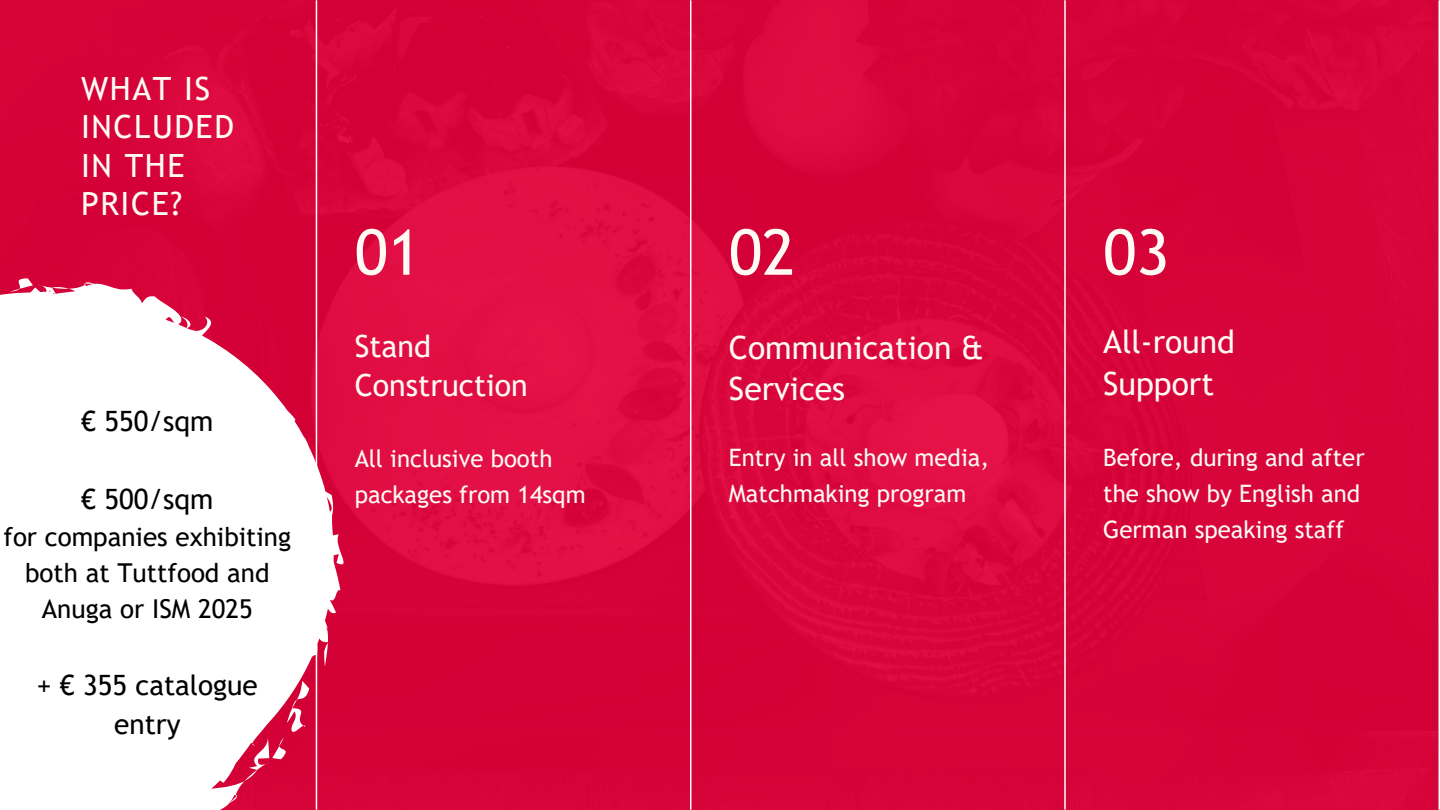
<style>
.page{position:relative;width:1440px;height:810px;background:#fff}
.page>*{position:absolute;margin:0;border:0;box-sizing:border-box;transform-origin:0 0}
.t1{font:63.2px "Trebuchet MS";color:#fffaf4}
.t2{font:32px/41.2px "Trebuchet MS";color:#fffaf4}
.t3{font:32px/38.2px "Trebuchet MS";letter-spacing:.05em;color:#fffaf4}
.t4{font:30.5px "Trebuchet MS";color:#fffaf4}
.t5{font:28px/39px "Trebuchet MS";color:#000;text-align:center}
.t6{font:26px/36px "Trebuchet MS";color:#000;text-align:center}
.t7{font:24px/36px "Trebuchet MS";color:#fffaf4}
</style>
<div class="page">
<img style="left:0;top:0;width:1440px;height:810px">
<hr style="left:316px;top:1px;width:1px;height:808px;background:#fff">
<hr style="left:690px;top:1px;width:1px;height:808px;background:#fff">
<hr style="left:1064px;top:1px;width:2px;height:808px;background:#fff">
<hr style="left:1438px;top:1px;width:2px;height:808px;background:#fff">
<svg style="left:85px;top:281px;width:10px;height:3px"></svg>
<svg style="left:10px;top:278px;width:32px;height:6px"></svg>
<svg style="left:0;top:284px;width:344px;height:526px"></svg>
<p class="t3" style="left:81px;top:70px;width:154px">WHAT IS<br>INCLUDED<br>IN THE<br>PRICE?</p>
<p class="t5" style="left:81px;top:401px;width:134px">€ 550/sqm</p>
<p class="t5" style="left:81px;top:479px;width:134px">€ 500/sqm</p>
<p class="t6" style="left:3px;top:519px;width:289px">for companies exhibiting both at Tuttfood and<br>Anuga or ISM 2025</p>
<h2 class="t5" style="left:37px;top:665px;width:222px">+ € 355 catalogue entry</h2>
<p class="t1" style="left:355px;top:215px;width:68px">01</p>
<h3 class="t1" style="left:729px;top:215px;width:68px">02</h3>
<h3 class="t1" style="left:1103px;top:215px;width:68px">03</h3>
<h1 class="t4" style="left:355px;top:328px;width:78px">Stand</h1>
<p class="t4" style="left:355px;top:367px;width:175px">Construction</p>
<p class="t7" style="left:355px;top:441px;width:232px">All inclusive booth packages from 14sqm</p>
<p class="t2" style="left:729px;top:327px;width:256px">Communication &amp;<br>Services</p>
<p class="t7" style="left:729px;top:440px;width:262px">Entry in all show media,</p>
<h2 class="t7" style="left:729px;top:476px;width:239px">Matchmaking program</h2>
<p class="t2" style="left:1103px;top:321px;width:133px">All-round</p>
<p class="t2" style="left:1103px;top:363px;width:112px">Support</p>
<p class="t7" style="left:1103px;top:440px;width:263px">Before, during and after the show by English and<br>German speaking staff</p>
</div>
